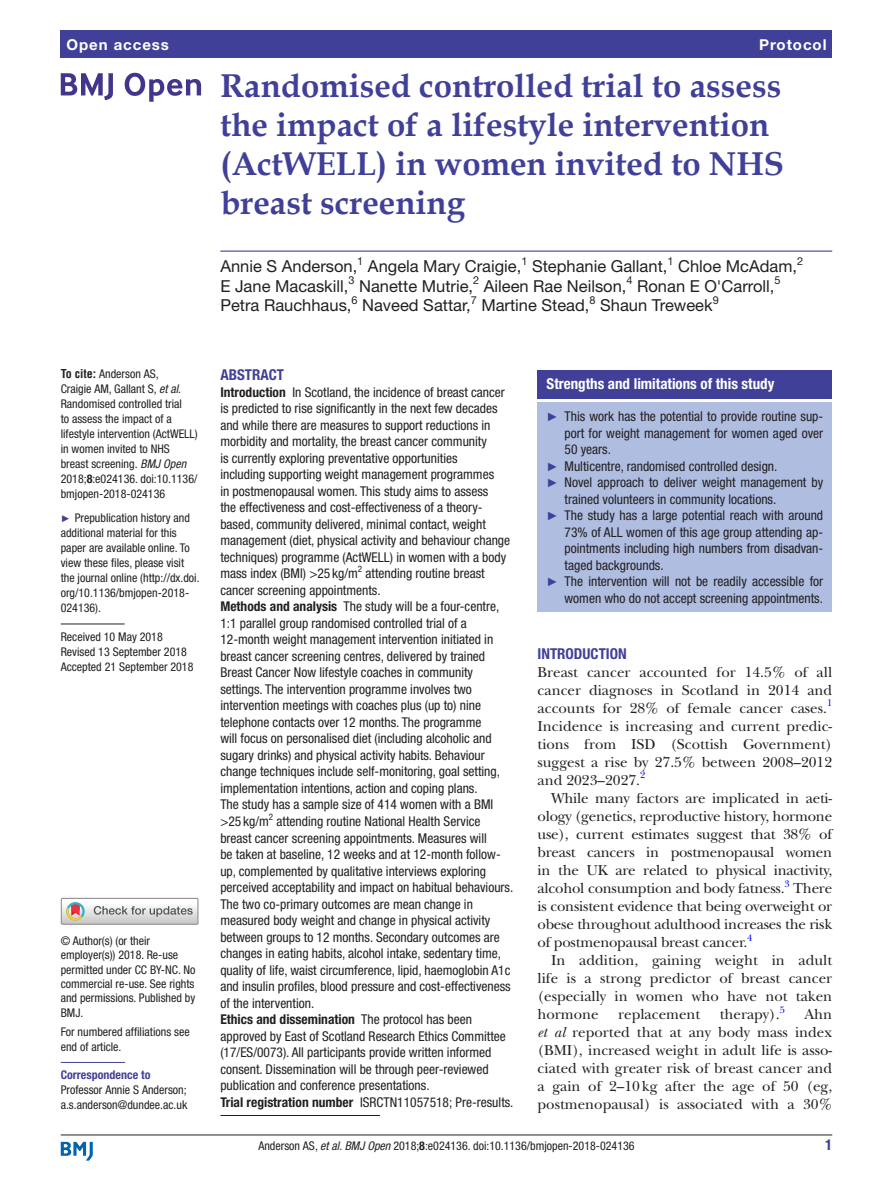
<style>
.page{position:relative;width:893px;height:1191px;background:#fff}
.page>*{position:absolute;margin:0;border:0;box-sizing:border-box;transform-origin:0 0}
.t1{font:700 33px/39px "Book Antiqua";color:#414099}
.t2{font:16.5px "Helvetica Neue LT Std";color:#231f20}
.t3{font:15px/18px "New Baskerville";color:#231f20;text-align:justify}
.t4{font:700 condensed 15px "Helvetica Neue LT Std";color:#fff}
.t5{font:700 condensed 15px "Helvetica Neue LT Std";color:#414099}
.t6{font:700 15px "Helvetica Neue LT Std";letter-spacing:.065em;color:#fff}
.t7{font:condensed 13.5px/16.5px "Helvetica Neue LT Std";color:#231f20}
.t8{font:condensed 12px/15px "Helvetica Neue LT Std";color:#231f20}
.t9{font:700 condensed 12px "Helvetica Neue LT Std";color:#414099}
.t10{font:10.95px "Helvetica Neue LT Std";color:#231f20}
.t11{font:9.9px "New Baskerville";color:#00f}
.s1{font-family:"Helvetica LT Std";font-weight:700}
.s2{font-style:italic}
.s3{font-weight:700}
.s4{font-family:"Arial";font-stretch:normal;font-size:9.75px;color:#414099}
.s5{font-family:"Arial";font-stretch:normal;font-size:12px;color:#414099}
</style>
<div class="page">
<hr style="left:61px;top:1134px;width:771px;height:1px;background:#231f20">
<svg style="left:61px;top:1141px;width:32px;height:19px"></svg>
<div style="left:61px;top:31px;width:771px;height:27px;background:#414099"></div>
<hr style="left:220px;top:250px;width:612px;height:2px;background:#414099">
<hr style="left:61px;top:623px;width:64px;height:1px;background:#231f20">
<hr style="left:61px;top:1062px;width:64px;height:1px;background:#414099">
<svg style="left:61px;top:73px;width:52px;height:27px"></svg>
<svg style="left:125px;top:73px;width:76px;height:29px"></svg>
<div style="left:61px;top:897px;width:138px;height:27px;border:1px solid #969090"></div>
<svg style="left:61px;top:898px;width:137px;height:26px"></svg>
<hr style="left:220px;top:1115px;width:160px;height:1px;background:#231f20">
<div style="left:538px;top:370px;width:294px;height:28px;background:#414099"></div>
<div style="left:538px;top:402px;width:294px;height:209px;background:#afbde1"></div>
<p class="t6" style="left:66px;top:35px;width:104px">Open access</p>
<p class="t6" style="left:759px;top:35px;width:69px">Protocol</p>
<h1 class="t1" style="left:220px;top:66px;width:565px">Randomised controlled trial to assess the impact of a lifestyle intervention (ActWELL) in women invited to NHS breast screening</h1>
<p class="t2" style="left:220px;top:257px;width:138px">Annie S Anderson,</p>
<p class="t10" style="left:357px;top:254px;width:8px">1</p>
<p class="t2" style="left:368px;top:257px;width:155px">Angela Mary Craigie,</p>
<p class="t10" style="left:521px;top:254px;width:8px">1</p>
<p class="t2" style="left:532px;top:257px;width:137px">Stephanie Gallant,</p>
<p class="t10" style="left:667px;top:254px;width:8px">1</p>
<p class="t2" style="left:678px;top:257px;width:120px">Chloe McAdam,</p>
<p class="t10" style="left:797px;top:254px;width:8px">2</p>
<p class="t2" style="left:220px;top:276px;width:130px">E Jane Macaskill,</p>
<p class="t10" style="left:348px;top:274px;width:8px">3</p>
<p class="t2" style="left:359px;top:276px;width:115px">Nanette Mutrie,</p>
<p class="t10" style="left:473px;top:274px;width:8px">2</p>
<p class="t2" style="left:484px;top:276px;width:144px">Aileen Rae Neilson,</p>
<p class="t10" style="left:626px;top:274px;width:8px">4</p>
<p class="t2" style="left:637px;top:276px;width:139px">Ronan E O'Carroll,</p>
<p class="t10" style="left:774px;top:274px;width:8px">5</p>
<p class="t2" style="left:220px;top:296px;width:133px">Petra Rauchhaus,</p>
<p class="t10" style="left:351px;top:293px;width:8px">6</p>
<p class="t2" style="left:362px;top:296px;width:110px">Naveed Sattar,</p>
<p class="t10" style="left:471px;top:293px;width:8px">7</p>
<p class="t2" style="left:481px;top:296px;width:110px">Martine Stead,</p>
<p class="t10" style="left:589px;top:293px;width:8px">8</p>
<p class="t2" style="left:600px;top:296px;width:114px">Shaun Treweek</p>
<p class="t10" style="left:713px;top:293px;width:8px">9</p>
<p class="t8" style="left:61px;top:366px;width:139px"><span class="s1">To cite:</span> Anderson AS,<br>Craigie AM, Gallant S, <span class="s2">et al</span>.<br>Randomised controlled trial<br>to assess the impact of a lifestyle intervention (ActWELL) in women invited to NHS breast screening. <span class="s2">BMJ Open<br></span>2018;<span class="s3">8</span>:e024136. doi:10.1136/ bmjopen-2018-024136</p>
<p class="t8" style="left:61px;top:510px;width:140px"><span class="s4">►</span> Prepublication history and additional material for this paper are available online. To view these files, please visit the journal online (http://dx.doi. org/10.1136/bmjopen-2018-<br>024136).</p>
<p class="t8" style="left:61px;top:629px;width:134px">Received 10 May 2018<br>Revised 13 September 2018<br>Accepted 21 September 2018</p>
<p class="t8" style="left:61px;top:933px;width:136px;line-height:14.4px">© Author(s) (or their employer(s)) 2018. Re-use permitted under CC BY-NC. No commercial re-use. See rights and permissions. Published by<br>BMJ.</p>
<p class="t8" style="left:61px;top:1024px;width:130px">For numbered affiliations see end of article.</p>
<p class="t9" style="left:61px;top:1067px;width:91px">Correspondence to</p>
<p class="t8" style="left:61px;top:1082px;width:128px">Professor Annie S Anderson; a.s.anderson@dundee.ac.uk</p>
<p class="t5" style="left:220px;top:366px;width:65px">Abstract</p>
<p class="t7" style="left:220px;top:384px;width:295px"><span class="s3">Introduction</span> In Scotland, the incidence of breast cancer is predicted to rise significantly in the next few decades and while there are measures to support reductions in morbidity and mortality, the breast cancer community<br>is currently exploring preventative opportunities<br>including supporting weight management programmes<br>in postmenopausal women. This study aims to assess<br>the effectiveness and cost-effectiveness of a theory&shy;based, community delivered, minimal contact, weight management (diet, physical activity and behaviour change techniques) programme (ActWELL) in women with a body mass index (BMI) &gt;25 kg/m<sup>2</sup> attending routine breast cancer screening appointments.<br><span class="s3">Methods and analysis</span> The study will be a four-centre, 1:1 parallel group randomised controlled trial of a 12-month weight management intervention initiated in breast cancer screening centres, delivered by trained Breast Cancer Now lifestyle coaches in community settings. The intervention programme involves two intervention meetings with coaches plus (up to) nine telephone contacts over 12 months. The programme<br>will focus on personalised diet (including alcoholic and sugary drinks) and physical activity habits. Behaviour change techniques include self-monitoring, goal setting, implementation intentions, action and coping plans.<br>The study has a sample size of 414 women with a BMI &gt;25 kg/m<sup>2</sup> attending routine National Health Service breast cancer screening appointments. Measures will<br>be taken at baseline, 12 weeks and at 12-month follow&shy;up, complemented by qualitative interviews exploring perceived acceptability and impact on habitual behaviours.<br>The two co-primary outcomes are mean change in measured body weight and change in physical activity between groups to 12 months. Secondary outcomes are changes in eating habits, alcohol intake, sedentary time, quality of life, waist circumference, lipid, haemoglobin A1c and insulin profiles, blood pressure and cost-effectiveness of the intervention.<br><span class="s3">Ethics and dissemination</span> The protocol has been approved by East of Scotland Research Ethics Committee (17/ES/0073). All participants provide written informed consent. Dissemination will be through peer-reviewed publication and conference presentations.<br><span class="s3">Trial registration number</span> ISRCTN11057518; Pre-results.</p>
<p class="t4" style="left:547px;top:375px;width:229px">Strengths and limitations of this study</p>
<p class="t7" style="left:547px;top:408px;width:278px"><span class="s5">►</span> This work has the potential to provide routine sup-</p>
<p class="t7" style="left:565px;top:424px;width:260px">port for weight management for women aged over</p>
<p class="t7" style="left:565px;top:441px;width:48px">50 years.</p>
<p class="t7" style="left:547px;top:457px;width:232px"><span class="s5">►</span> Multicentre, randomised controlled design.</p>
<p class="t7" style="left:547px;top:474px;width:278px"><span class="s5">►</span> Novel approach to deliver weight management by</p>
<p class="t7" style="left:565px;top:490px;width:213px">trained volunteers in community locations.</p>
<p class="t7" style="left:547px;top:507px;width:278px"><span class="s5">►</span> The study has a large potential reach with around</p>
<p class="t7" style="left:565px;top:523px;width:260px">73% of ALL women of this age group attending ap-</p>
<p class="t7" style="left:565px;top:540px;width:260px">pointments including high numbers from disadvan-</p>
<p class="t7" style="left:565px;top:556px;width:101px">taged backgrounds.</p>
<p class="t7" style="left:547px;top:573px;width:278px"><span class="s5">►</span> The intervention will not be readily accessible for</p>
<p class="t7" style="left:565px;top:589px;width:260px">women who do not accept screening appointments.</p>
<p class="t5" style="left:538px;top:645px;width:91px">Introduction</p>
<p class="t3" style="left:538px;top:663px;width:296px">Breast cancer accounted for 14.5% of all cancer diagnoses in Scotland in 2014 and accounts for 28% of female cancer cases.</p>
<p class="t11" style="left:827px;top:697px;width:7px">1</p>
<p class="t3" style="left:538px;top:717px;width:296px">Incidence is increasing and current predic&shy;tions from ISD (Scottish Government) suggest a rise by 27.5% between 2008–2012 and 2023–2027.</p>
<p class="t11" style="left:640px;top:769px;width:7px">2</p>
<p class="t3" style="left:538px;top:789px;width:296px;text-indent:14px">While many factors are implicated in aeti&shy;ology (genetics, reproductive history, hormone use), current estimates suggest that 38% of breast cancers in postmenopausal women in the UK are related to physical inactivity, alcohol consumption and body fatness.</p>
<p class="t11" style="left:784px;top:877px;width:7px">3</p>
<p class="t3" style="left:538px;top:879px;width:296px;text-indent:256px">There is consistent evidence that being overweight or obese throughout adulthood increases the risk of postmenopausal breast cancer.</p>
<p class="t11" style="left:747px;top:931px;width:7px">4</p>
<p class="t3" style="left:538px;top:951px;width:296px;text-indent:14px">In addition, gaining weight in adult life is a strong predictor of breast cancer (especially in women who have not taken hormone</p>
<p class="t3" style="left:618px;top:1005px;width:84px">replacement</p>
<p class="t3" style="left:720px;top:1005px;width:67px">therapy).<sup>5</sup></p>
<p class="t3" style="left:538px;top:1005px;width:296px;text-indent:267px">Ahn <span class="s2">et al</span> reported that at any body mass index (BMI), increased weight in adult life is asso&shy;ciated with greater risk of breast cancer and a gain of 2–10kg after the age of 50 (eg, postmenopausal) is associated with a 30%</p>
<p class="t8" style="left:258px;top:1137px;width:378px">Anderson AS, <span class="s2">et al</span>. <span class="s2">BMJ Open</span> 2018;<span class="s3">8</span>:e024136. doi:10.1136/bmjopen-2018-024136</p>
<p class="t5" style="left:825px;top:1135px;width:9px">1</p>
</div>
